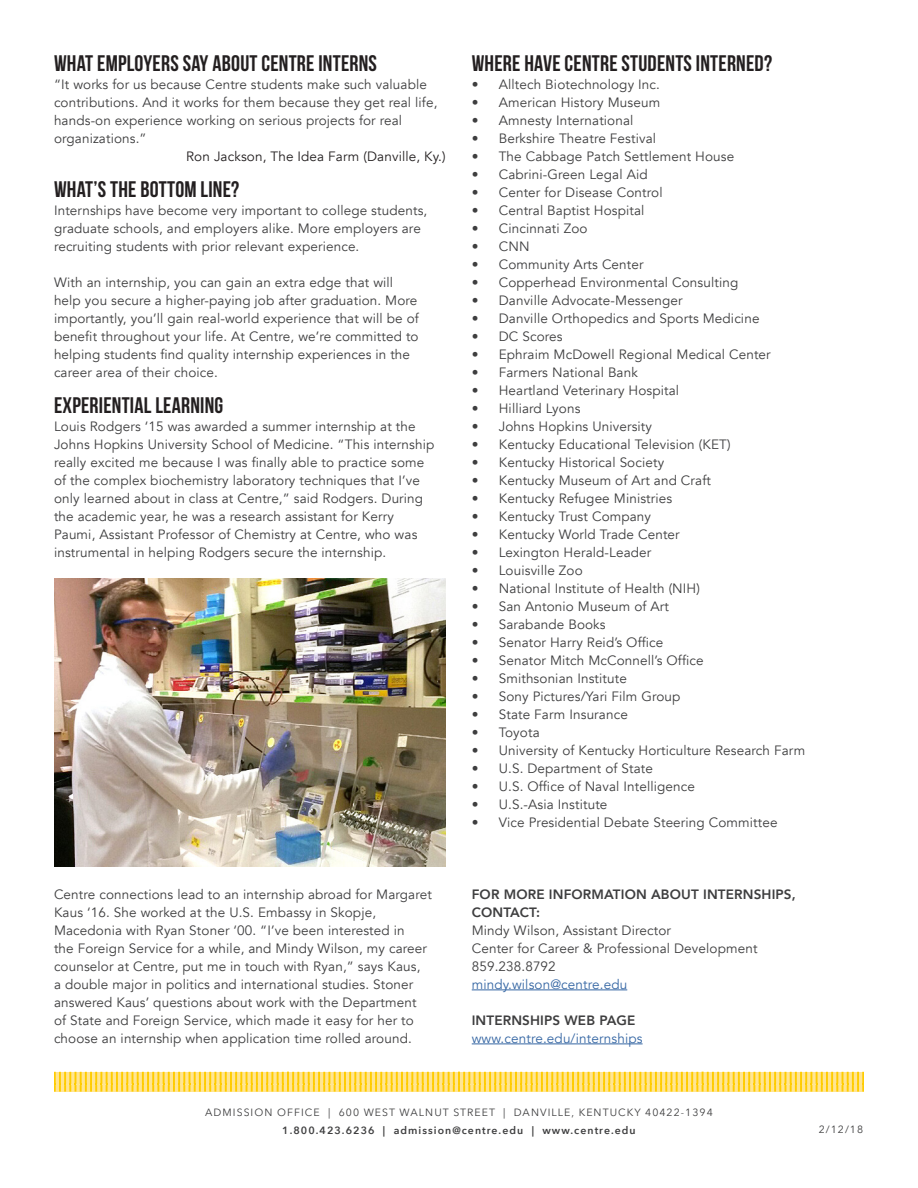
<style>
.page{position:relative;width:918px;height:1188px;background:#fff}
.page>*{position:absolute;margin:0;border:0;box-sizing:border-box;transform-origin:0 0}
.t1{font:700 22.5px "Bebas Neue";letter-spacing:.01em;color:#231f20}
.t2{font:13.5px/18px "Avenir";letter-spacing:.01em;color:#3e3e3f}
.t3{font:800 13.5px/18px "Avenir";letter-spacing:.01em;color:#3e3e3f}
.t4{font:13.5px "Avenir";letter-spacing:.01em;color:#3667a4}
.t5{font:13.5px "Avenir";letter-spacing:.01em;color:#231f20}
.t6{font:10.5px "Avenir Next";letter-spacing:.1em;color:#3e3e3f}
.t7{font:600 10.5px "Avenir Next";letter-spacing:.1em;color:#3e3e3f}
</style>
<div class="page">
<hr style="left:472px;top:990px;width:155px;height:1px;background:#3667a4">
<hr style="left:472px;top:1044px;width:171px;height:1px;background:#3667a4">
<svg style="left:54px;top:1072px;width:810px;height:20px"></svg>
<img style="left:54px;top:578px;width:392px;height:289px">
<p class="t1" style="left:54px;top:51px;width:325px">WHAT EMPLOYERS SAY ABOUT CENTRE INTERNS</p>
<p class="t2" style="left:54px;top:75px;width:385px">“It works for us because Centre students make such valuable contributions. And it works for them because they get real life, hands-on experience working on serious projects for real</p>
<p class="t2" style="left:54px;top:129px;width:94px">organizations.”</p>
<p class="t5" style="left:186px;top:148px;width:261px">Ron Jackson, The Idea Farm (Danville, Ky.)</p>
<p class="t1" style="left:54px;top:177px;width:187px">WHAT’S THE BOTTOM LINE?</p>
<p class="t2" style="left:54px;top:201px;width:375px">Internships have become very important to college students, graduate schools, and employers alike. More employers are recruiting students with prior relevant experience.</p>
<p class="t2" style="left:54px;top:273px;width:366px">With an internship, you can gain an extra edge that will help you secure a higher-paying job after graduation. More importantly, you’ll gain real-world experience that will be of benefit throughout your life. At Centre, we’re committed to helping students find quality internship experiences in the career area of their choice.</p>
<p class="t1" style="left:54px;top:393px;width:171px">EXPERIENTIAL LEARNING</p>
<p class="t2" style="left:54px;top:417px;width:382px">Louis Rodgers ‘15 was awarded a summer internship at the Johns Hopkins University School of Medicine. “This internship really excited me because I was finally able to practice some of the complex biochemistry laboratory techniques that I’ve only learned about in class at Centre,” said Rodgers. During the academic year, he was a research assistant for Kerry Paumi, Assistant Professor of Chemistry at Centre, who was instrumental in helping Rodgers secure the internship.</p>
<p class="t2" style="left:54px;top:885px;width:379px">Centre connections lead to an internship abroad for Margaret Kaus ‘16. She worked at the U.S. Embassy in Skopje, Macedonia with Ryan Stoner ‘00. “I’ve been interested in<br>the Foreign Service for a while, and Mindy Wilson, my career counselor at Centre, put me in touch with Ryan,” says Kaus,</p>
<p class="t2" style="left:54px;top:975px;width:364px">a double major in politics and international studies. Stoner answered Kaus’ questions about work with the Department</p>
<p class="t2" style="left:54px;top:1011px;width:361px">of State and Foreign Service, which made it easy for her to choose an internship when application time rolled around.</p>
<p class="t1" style="left:472px;top:51px;width:302px">WHERE HAVE CENTRE STUDENTS INTERNED?</p>
<p class="t2" style="left:472px;top:75px;width:190px">• Alltech Biotechnology Inc.</p>
<p class="t2" style="left:472px;top:93px;width:190px">• American History Museum</p>
<p class="t2" style="left:472px;top:111px;width:163px">• Amnesty International</p>
<p class="t2" style="left:472px;top:129px;width:186px">• Berkshire Theatre Festival</p>
<p class="t2" style="left:472px;top:147px;width:264px">• The Cabbage Patch Settlement House</p>
<p class="t2" style="left:472px;top:165px;width:177px">• Cabrini-Green Legal Aid</p>
<p class="t2" style="left:472px;top:183px;width:192px">• Center for Disease Control</p>
<p class="t2" style="left:472px;top:201px;width:174px">• Central Baptist Hospital</p>
<p class="t2" style="left:472px;top:219px;width:117px">• Cincinnati Zoo</p>
<p class="t2" style="left:472px;top:237px;width:59px">• CNN</p>
<p class="t2" style="left:472px;top:255px;width:173px">• Community Arts Center</p>
<p class="t2" style="left:472px;top:273px;width:268px">• Copperhead Environmental Consulting</p>
<p class="t2" style="left:472px;top:291px;width:212px">• Danville Advocate-Messenger</p>
<p class="t2" style="left:472px;top:309px;width:289px">• Danville Orthopedics and Sports Medicine</p>
<p class="t2" style="left:472px;top:327px;width:92px">• DC Scores</p>
<p class="t2" style="left:472px;top:345px;width:301px">• Ephraim McDowell Regional Medical Center</p>
<p class="t2" style="left:472px;top:363px;width:168px">• Farmers National Bank</p>
<p class="t2" style="left:472px;top:381px;width:209px">• Heartland Veterinary Hospital</p>
<p class="t2" style="left:472px;top:399px;width:110px">• Hilliard Lyons</p>
<p class="t2" style="left:472px;top:417px;width:182px">• Johns Hopkins University</p>
<p class="t2" style="left:472px;top:435px;width:260px">• Kentucky Educational Television (KET)</p>
<p class="t2" style="left:472px;top:453px;width:194px">• Kentucky Historical Society</p>
<p class="t2" style="left:472px;top:471px;width:241px">• Kentucky Museum of Art and Craft</p>
<p class="t2" style="left:472px;top:489px;width:202px">• Kentucky Refugee Ministries</p>
<p class="t2" style="left:472px;top:507px;width:181px">• Kentucky Trust Company</p>
<p class="t2" style="left:472px;top:525px;width:210px">• Kentucky World Trade Center</p>
<p class="t2" style="left:472px;top:543px;width:181px">• Lexington Herald-Leader</p>
<p class="t2" style="left:472px;top:561px;width:113px">• Louisville Zoo</p>
<p class="t2" style="left:472px;top:579px;width:230px">• National Institute of Health (NIH)</p>
<p class="t2" style="left:472px;top:597px;width:199px">• San Antonio Museum of Art</p>
<p class="t2" style="left:472px;top:615px;width:135px">• Sarabande Books</p>
<p class="t2" style="left:472px;top:633px;width:193px">• Senator Harry Reid’s Office</p>
<p class="t2" style="left:472px;top:651px;width:233px">• Senator Mitch McConnell’s Office</p>
<p class="t2" style="left:472px;top:669px;width:157px">• Smithsonian Institute</p>
<p class="t2" style="left:472px;top:687px;width:210px">• Sony Pictures/Yari Film Group</p>
<p class="t2" style="left:472px;top:705px;width:158px">• State Farm Insurance</p>
<p class="t2" style="left:472px;top:723px;width:69px">• Toyota</p>
<p class="t2" style="left:472px;top:741px;width:335px">• University of Kentucky Horticulture Research Farm</p>
<p class="t2" style="left:472px;top:759px;width:183px">• U.S. Department of State</p>
<p class="t2" style="left:472px;top:777px;width:225px">• U.S. Office of Naval Intelligence</p>
<p class="t2" style="left:472px;top:795px;width:137px">• U.S.-Asia Institute</p>
<p class="t2" style="left:472px;top:813px;width:307px">• Vice Presidential Debate Steering Committee</p>
<p class="t3" style="left:472px;top:885px;width:326px">FOR MORE INFORMATION ABOUT INTERNSHIPS,<br>CONTACT:</p>
<p class="t2" style="left:472px;top:921px;width:201px">Mindy Wilson, Assistant Director</p>
<p class="t2" style="left:472px;top:939px;width:287px">Center for Career &amp; Professional Development</p>
<p class="t2" style="left:472px;top:957px;width:86px">859.238.8792</p>
<p class="t4" style="left:472px;top:976px;width:157px">mindy.wilson@centre.edu</p>
<p class="t3" style="left:472px;top:1011px;width:165px">INTERNSHIPS WEB PAGE</p>
<p class="t4" style="left:472px;top:1030px;width:172px">www.centre.edu/internships</p>
<p class="t6" style="left:205px;top:1103px;width:509px">ADMISSION OFFICE | 600 WEST WALNUT STREET | DANVILLE, KENTUCKY 40422-1394</p>
<p class="t7" style="left:282px;top:1121px;width:355px">1.800.423.6236 | admission@centre.edu | www.centre.edu</p>
<p class="t6" style="left:819px;top:1120px;width:46px">2/12/18</p>
</div>
